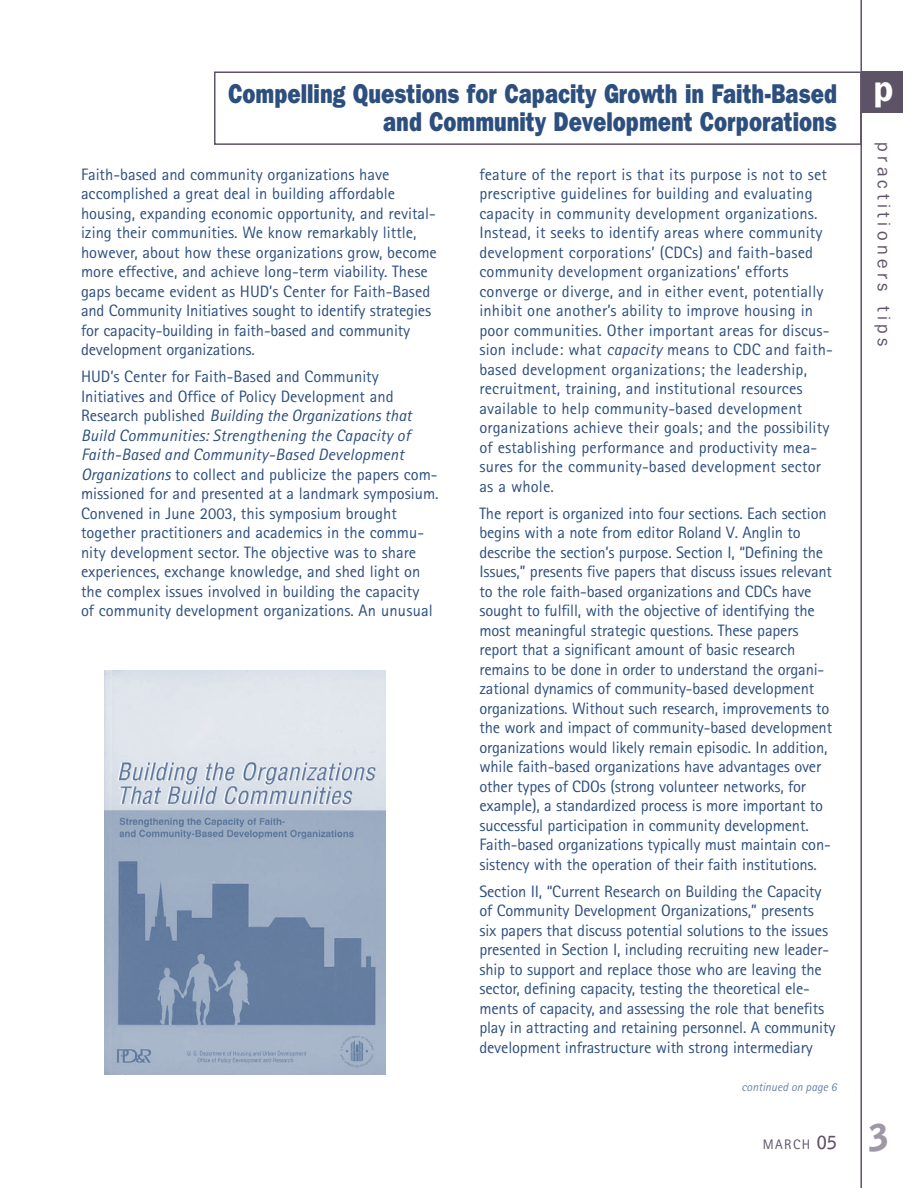
<style>
.page{position:relative;width:918px;height:1188px;background:#fff}
.page>*{position:absolute;margin:0;border:0;box-sizing:border-box;transform-origin:0 0}
.t1{font:900 36.75px "Bell Gothic BT";color:#9e97a4}
.t2{font:600 36px "Franklin Gothic IT Cby BT";color:#fff}
.article_head{font:800 27px/28.5px "Franklin Gothic IT Cby BT";color:#2d4f7e;text-align:right;scale:.8 1}
.t3{font:18px "Franklin Gothic IT Cby BT";letter-spacing:.25em;color:#5e5267}
.body_text{font:16.5px/19.5px "Rotis Sans Serif";color:#2d4f7e}
.MONTH_at_bottom_of_master{font:13.8px "Rotis Sans Serif";letter-spacing:.1em;color:#5e5267}
.t4{font:italic 12px "Rotis Sans Serif";color:#6c84a5}
.s1{font-style:italic}
.s2{font-family:"Bell Gothic BT";font-weight:700;font-size:18px}
</style>
<div class="page">
<hr style="left:860px;top:0;width:2px;height:1188px;background:#5e5267">
<div style="left:862px;top:71px;width:41px;height:42px;background:#5e5267"></div>
<div style="left:214px;top:71px;width:648px;height:74px;border:2px solid #5e5267"></div>
<img style="left:104px;top:670px;width:281px;height:405px">
<p class="article_head" style="left:228px;top:78px;width:762px">Compelling Questions for Capacity Growth in Faith-Based and Community Development Corporations</p>
<p class="body_text" style="left:81px;top:164px;width:357px">Faith-based and community organizations have accomplished a great deal in building affordable housing, expanding economic opportunity, and revital&shy;izing their communities. We know remarkably little, however, about how these organizations grow, become more effective, and achieve long-term viability. These gaps became evident as HUD’s Center for Faith-Based and Community Initiatives sought to identify strategies for capacity-building in faith-based and community development organizations.</p>
<p class="body_text" style="left:81px;top:367px;width:359px">HUD’s Center for Faith-Based and Community Initiatives and Office of Policy Development and Research published <span class="s1">Building the Organizations that Build Communities: Strengthening the Capacity of Faith-Based and Community-Based Development Organizations</span> to collect and publicize the papers com&shy;missioned for and presented at a landmark symposium.<br>Convened in June 2003, this symposium brought together practitioners and academics in the commu&shy;nity development sector. The objective was to share experiences, exchange knowledge, and shed light on the complex issues involved in building the capacity<br>of community development organizations. An unusual</p>
<p class="body_text" style="left:479px;top:164px;width:355px">feature of the report is that its purpose is not to set prescriptive guidelines for building and evaluating capacity in community development organizations.<br>Instead, it seeks to identify areas where community development corporations’ (CDCs) and faith-based community development organizations’ efforts converge or diverge, and in either event, potentially inhibit one another’s ability to improve housing in poor communities. Other important areas for discus&shy;sion include: what <span class="s1">capacity</span> means to CDC and faith&shy;based development organizations; the leadership, recruitment, training, and institutional resources available to help community-based development organizations achieve their goals; and the possibility of establishing performance and productivity mea&shy;sures for the community-based development sector as a whole.</p>
<p class="body_text" style="left:479px;top:503px;width:354px">The report is organized into four sections. Each section begins with a note from editor Roland V. Anglin to describe the section’s purpose. Section I, “Defining the Issues,” presents five papers that discuss issues relevant to the role faith-based organizations and CDCs have sought to fulfill, with the objective of identifying the most meaningful strategic questions. These papers report that a significant amount of basic research remains to be done in order to understand the organi&shy;zational dynamics of community-based development organizations. Without such research, improvements to the work and impact of community-based development organizations would likely remain episodic. In addition, while faith-based organizations have advantages over other types of CDOs (strong volunteer networks, for example), a standardized process is more important to successful participation in community development.<br>Faith-based organizations typically must maintain con&shy;sistency with the operation of their faith institutions.</p>
<p class="body_text" style="left:479px;top:881px;width:358px">Section II, “Current Research on Building the Capacity of Community Development Organizations,” presents<br>six papers that discuss potential solutions to the issues presented in Section I, including recruiting new leader&shy;ship to support and replace those who are leaving the sector, defining capacity, testing the theoretical ele&shy;ments of capacity, and assessing the role that benefits play in attracting and retaining personnel. A community development infrastructure with strong intermediary</p>
<p class="t4" style="left:742px;top:1080px;width:97px">continued on page 6</p>
<p class="t2" style="left:873px;top:66px;width:22px">p</p>
<p class="t3" style="left:895px;top:142px;width:206px;rotate:90deg">practitioners tips</p>
<p class="MONTH_at_bottom_of_master" style="left:763px;top:1136px;width:76px">MARCH <span class="s2">05</span></p>
<p class="t1" style="left:869px;top:1115px;width:22px">3</p>
</div>
